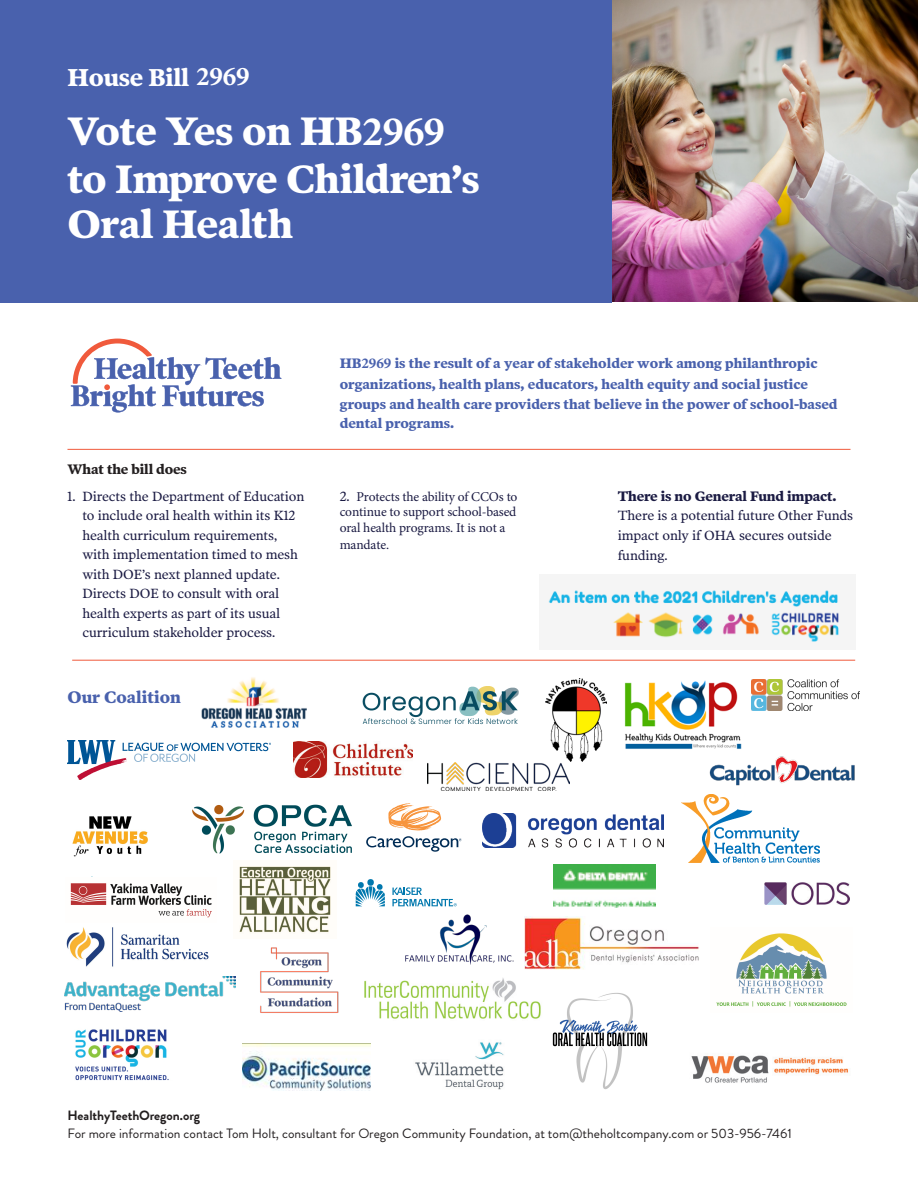
<style>
.page{position:relative;width:918px;height:1188px;background:#fff}
.page>*{position:absolute;margin:0;border:0;box-sizing:border-box;transform-origin:0 0}
.t1{font:700 39px/48.4px "Poynter Oldstyle Text";letter-spacing:-.04em;color:#fff}
.t2{font:700 39px "Poynter Oldstyle Text";letter-spacing:-.015em;color:#fff}
.t3{font:700 27px "Minion Pro";color:#fff}
.t4{font:700 24px "Poynter Oldstyle Text";letter-spacing:-.01em;color:#fff}
.Body_Text{font:700 16.5px "Poynter Oldstyle Text";color:#4961ad}
.Social_Media{font:13.5px/19.5px "Poynter Oldstyle Text";letter-spacing:-.01em;color:#1b1b43}
.Body_Text-2{font:700 13.5px/21.5px "Poynter Oldstyle Text";color:#4961ad}
.Body_Text-3{font:13.5px/18px "Brandon Grotesque";color:#231f20}
.Social_Media-2{font:13.5px/15.9px "Minion Pro";letter-spacing:-.01em;color:#1b1b43}
.Social_Media-3{font:700 13.5px "Poynter Oldstyle Text";letter-spacing:-.01em;color:#231f20}
.s1{font-family:"Minion Pro";font-size:42px}
.s2{font-family:"Minion Pro";font-size:15px}
.s3{font-family:"Poynter Oldstyle Text"}
.s4{font-weight:700}
</style>
<div class="page">
<div style="left:0;top:0;width:612px;height:302px;background:#4961ad"></div>
<img style="left:612px;top:0;width:306px;height:302px">
<svg style="left:71px;top:339px;width:210px;height:73px"></svg>
<hr style="left:72px;top:660px;width:783px;height:1px;background:#f05a3c">
<img style="left:260px;top:947px;width:79px;height:66px">
<img style="left:428px;top:763px;width:142px;height:28px">
<img style="left:691px;top:1055px;width:157px;height:28px">
<img style="left:294px;top:742px;width:119px;height:36px">
<img style="left:546px;top:679px;width:61px;height:83px">
<hr style="left:67px;top:449px;width:784px;height:1px;background:#f05a3c">
<svg style="left:356px;top:882px;width:29px;height:24px"></svg>
<div style="left:367px;top:879px;width:7px;height:7px;background:#0078ae;border-radius:50%"></div>
<svg style="left:392px;top:887px;width:65px;height:19px"></svg>
<img style="left:415px;top:1042px;width:89px;height:48px">
<img style="left:482px;top:813px;width:182px;height:35px">
<img style="left:764px;top:882px;width:85px;height:23px">
<img style="left:201px;top:677px;width:106px;height:51px">
<img style="left:362px;top:686px;width:157px;height:39px">
<img style="left:72px;top:816px;width:76px;height:41px">
<img style="left:67px;top:741px;width:203px;height:38px">
<img style="left:242px;top:1044px;width:129px;height:47px">
<img style="left:75px;top:1029px;width:94px;height:52px">
<img style="left:548px;top:590px;width:291px;height:52px">
<img style="left:552px;top:993px;width:96px;height:97px">
<img style="left:65px;top:976px;width:170px;height:35px">
<img style="left:554px;top:864px;width:101px;height:44px">
<img style="left:624px;top:680px;width:118px;height:69px">
<img style="left:405px;top:914px;width:109px;height:51px">
<img style="left:716px;top:933px;width:131px;height:74px">
<img style="left:70px;top:883px;width:142px;height:35px">
<svg style="left:366px;top:803px;width:96px;height:49px"></svg>
<img style="left:709px;top:756px;width:146px;height:30px">
<img style="left:681px;top:794px;width:138px;height:69px">
<img style="left:524px;top:917px;width:175px;height:52px">
<img style="left:752px;top:679px;width:107px;height:31px">
<img style="left:192px;top:804px;width:160px;height:50px">
<img style="left:239px;top:866px;width:92px;height:68px">
<img style="left:66px;top:927px;width:143px;height:40px">
<img style="left:364px;top:978px;width:177px;height:41px">
<h2 class="t3" style="left:196px;top:57px;width:55px">2969</h2>
<p class="t4" style="left:68px;top:62px;width:123px">House Bill</p>
<p class="t1" style="left:68px;top:105px;width:414px">Vote Yes on HB<span class="s1">2969 </span>to Improve Children’s</p>
<p class="t2" style="left:68px;top:199px;width:227px">Oral Health</p>
<p class="Body_Text-2" style="left:340px;top:352px;width:479px">HB<span class="s2">2969</span> is the result of a year of stakeholder work among philanthropic organizations, health plans, educators, health equity and social justice</p>
<p class="Body_Text-2" style="left:340px;top:394px;width:499px;line-height:19.5px">groups and health care providers that believe in the power of school-based dental programs.</p>
<p class="Social_Media-3" style="left:68px;top:461px;width:121px">What the bill does</p>
<p class="Social_Media" style="left:82px;top:486px;width:224px;text-indent:-15px">1. Directs the Department of Education to include oral health within its K12 health curriculum requirements, with implementation timed to mesh with DOE’s next planned update.<br>Directs DOE to consult with oral health experts as part of its usual curriculum stakeholder process.</p>
<p class="Social_Media-2" style="left:340px;top:489px;width:179px"><span class="s3">2.</span> Protects the ability of CCOs to continue to support school-based oral health programs. It is not a mandate.</p>
<p class="Social_Media" style="left:618px;top:486px;width:237px"><span class="s4">There is no General Fund impact.<br></span>There is a potential future Other Funds impact only if OHA secures outside funding.</p>
<p class="Body_Text" style="left:68px;top:687px;width:115px">Our Coalition</p>
<p class="Body_Text-3" style="left:67px;top:1107px;width:726px"><span class="s4">HealthyTeethOregon.org<br></span>For more information contact Tom Holt, consultant for Oregon Community Foundation, at tom@theholtcompany.com or 503-956-7461</p>
</div>
